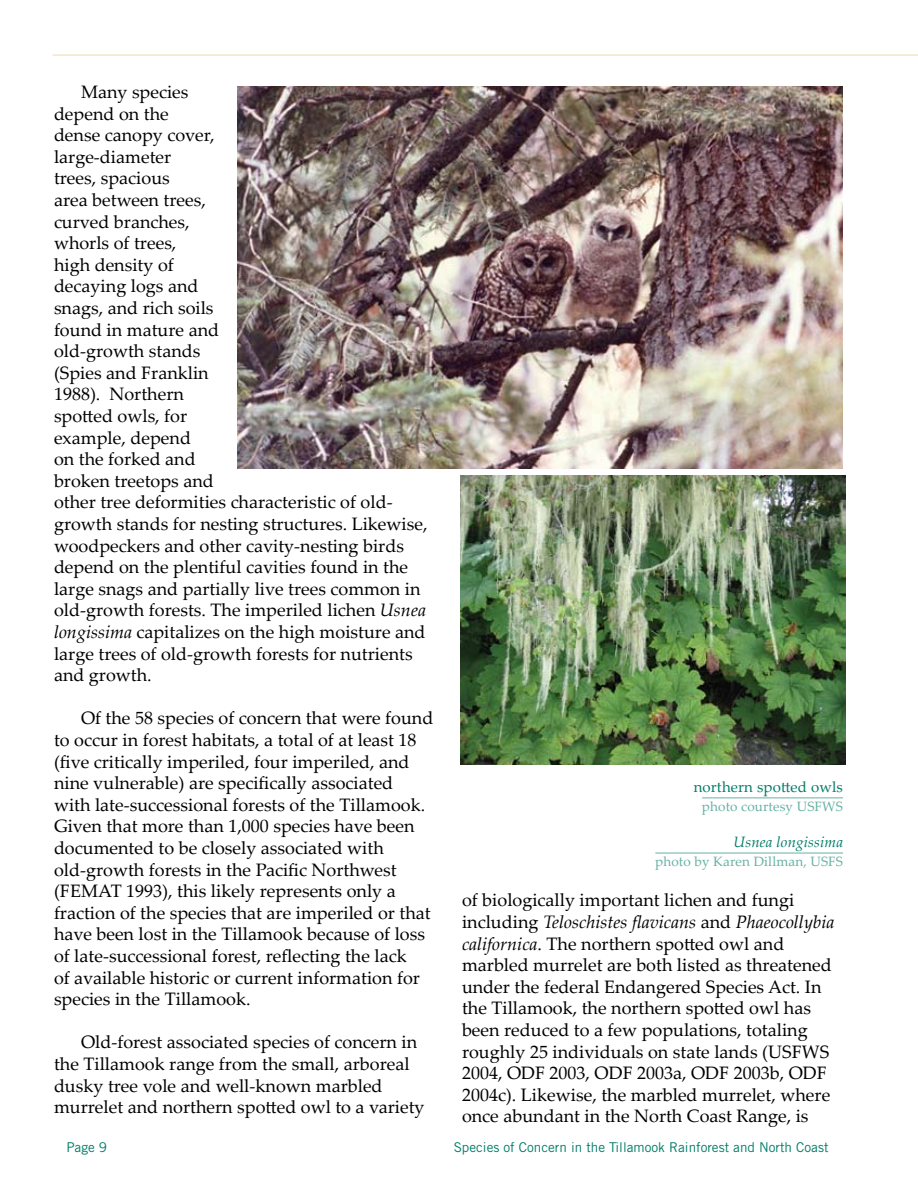
<style>
.page{position:relative;width:918px;height:1188px;background:#fff}
.page>*{position:absolute;margin:0;border:0;box-sizing:border-box;transform-origin:0 0}
.t1{font:18px/21.6px "Palatino Linotype";color:#000}
.t2{font:15px "Palatino Linotype";letter-spacing:.01em;color:#007d68}
.t3{font:italic 15px "Palatino Linotype";letter-spacing:.01em;color:#007d68}
.t4{font:13.5px "Trade Gothic LT Std";color:#007d68}
.t5{font:13.5px "Palatino Linotype";letter-spacing:.01em;color:#66b1a4}
.s1{font-style:italic}
</style>
<div class="page">
<hr style="left:53px;top:55px;width:865px;height:1px;background:#f2dcb1">
<hr style="left:702px;top:798px;width:141px;height:1px;background:#66b1a4">
<hr style="left:655px;top:853px;width:188px;height:1px;background:#66b1a4">
<img style="left:238px;top:86px;width:604px;height:383px">
<img style="left:461px;top:476px;width:384px;height:288px">
<p class="t1" style="left:54px;top:80px;width:375px;text-indent:27px">Many species<br>depend on the<br>dense canopy cover,<br>large-diameter<br>trees, spacious<br>area between trees,<br>curved branches,<br>whorls of trees,<br>high density of<br>decaying logs and<br>snags, and rich soils<br>found in mature and<br>old-growth stands<br>(Spies and Franklin<br>1988). Northern<br>spotted owls, for<br>example, depend<br>on the forked and<br>broken treetops and<br>other tree deformities characteristic of old&shy;growth stands for nesting structures. Likewise, woodpeckers and other cavity-nesting birds depend on the plentiful cavities found in the large snags and partially live trees common in old-growth forests. The imperiled lichen <span class="s1">Usnea longissima</span> capitalizes on the high moisture and large trees of old-growth forests for nutrients and growth.</p>
<p class="t1" style="left:54px;top:707px;width:381px;text-indent:27px">Of the 58 species of concern that were found to occur in forest habitats, a total of at least 18 (five critically imperiled, four imperiled, and nine vulnerable) are specifically associated with late-successional forests of the Tillamook.<br>Given that more than 1,000 species have been documented to be closely associated with old-growth forests in the Pacific Northwest (FEMAT 1993), this likely represents only a fraction of the species that are imperiled or that have been lost in the Tillamook because of loss of late-successional forest, reflecting the lack<br>of available historic or current information for species in the Tillamook.</p>
<p class="t1" style="left:54px;top:1031px;width:372px;text-indent:27px">Old-forest associated species of concern in the Tillamook range from the small, arboreal dusky tree vole and well-known marbled murrelet and northern spotted owl to a variety</p>
<p class="t2" style="left:694px;top:776px;width:151px">northern spotted owls</p>
<p class="t5" style="left:702px;top:797px;width:143px">photo courtesy USFWS</p>
<p class="t3" style="left:734px;top:831px;width:111px">Usnea longissima</p>
<p class="t5" style="left:655px;top:852px;width:189px">photo by Karen Dillman, USFS</p>
<p class="t1" style="left:462px;top:889px;width:374px">of biologically important lichen and fungi including <span class="s1">Teloschistes flavicans</span> and <span class="s1">Phaeocollybia californica</span>. The northern spotted owl and marbled murrelet are both listed as threatened under the federal Endangered Species Act. In the Tillamook, the northern spotted owl has been reduced to a few populations, totaling roughly 25 individuals on state lands (USFWS 2004, ODF 2003, ODF 2003a, ODF 2003b, ODF 2004c). Likewise, the marbled murrelet, where once abundant in the North Coast Range, is</p>
<p class="t4" style="left:66px;top:1139px;width:30px">Page</p>
<p class="t4" style="left:454px;top:1139px;width:376px">Species of Concern in the Tillamook Rainforest and North Coast</p>
</div>
